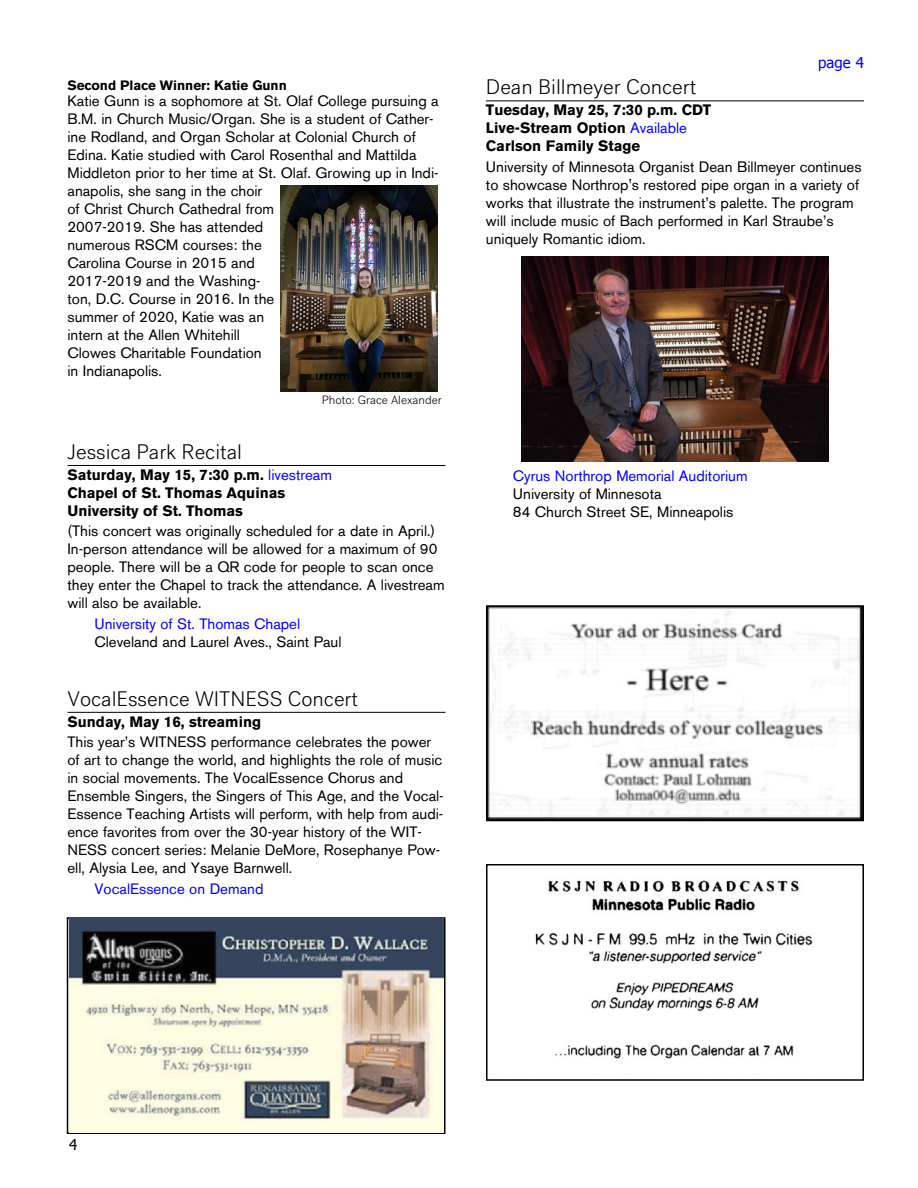
<style>
.page{position:relative;width:918px;height:1188px;background:#fff}
.page>*{position:absolute;margin:0;border:0;box-sizing:border-box;transform-origin:0 0}
.t1{font:300 21px "Mia Grotesk";color:#000}
.t2{font:15px/18px "Akzidenz Grotesk BE";color:#000}
.t3{font:700 15px/18px "Akzidenz Grotesk BE";color:#000}
.t4{font:15px "Akzidenz Grotesk BE";color:#00f}
.t5{font:15px "Tahoma";color:#00f}
.t6{font:15px "Tahoma";color:#000}
.t7{font:700 13.5px "Akzidenz Grotesk BE";color:#000}
.t8{font:300 12px "Mia Grotesk";color:#000}
.s1{font-weight:400;color:#00f}
</style>
<div class="page">
<hr style="left:68px;top:465px;width:378px;height:1px;background:#000">
<hr style="left:68px;top:712px;width:378px;height:1px;background:#000">
<hr style="left:486px;top:100px;width:378px;height:1px;background:#000">
<div style="left:67px;top:917px;width:379px;height:217px;border:2px solid #000"></div>
<img style="left:69px;top:919px;width:374px;height:213px">
<img style="left:521px;top:256px;width:308px;height:206px">
<svg style="left:280px;top:185px;width:1px;height:206px"></svg>
<img style="left:281px;top:185px;width:157px;height:206px">
<img style="left:535px;top:880px;width:278px;height:179px">
<div style="left:486px;top:864px;width:378px;height:217px;border:2px solid #000"></div>
<img style="left:489px;top:608px;width:372px;height:210px">
<div style="left:486px;top:605px;width:378px;height:216px;border:2px solid #000"></div>
<p class="t7" style="left:68px;top:77px;width:221px">Second Place Winner: Katie Gunn</p>
<p class="t2" style="left:68px;top:94px;width:373px">Katie Gunn is a sophomore at St. Olaf College pursuing a B.M. in Church Music/Organ. She is a student of Cather&shy;ine Rodland, and Organ Scholar at Colonial Church of Edina. Katie studied with Carol Rosenthal and Mattilda Middleton prior to her time at St. Olaf. Growing up in Indi&shy;anapolis, she sang in the choir<br>of Christ Church Cathedral from<br>2007-2019. She has attended<br>numerous RSCM courses: the<br>Carolina Course in 2015 and<br>2017-2019 and the Washing-<br>ton, D.C. Course in 2016. In the<br>summer of 2020, Katie was an<br>intern at the Allen Whitehill<br>Clowes Charitable Foundation<br>in Indianapolis.</p>
<p class="t8" style="left:322px;top:393px;width:121px">Photo: Grace Alexander</p>
<h1 class="t1" style="left:68px;top:440px;width:176px">Jessica Park Recital</h1>
<p class="t3" style="left:68px;top:466px;width:266px">Saturday, May 15, 7:30 p.m. <span class="s1">livestream<br></span>Chapel of St. Thomas Aquinas<br>University of St. Thomas</p>
<p class="t2" style="left:68px;top:524px;width:379px">(This concert was originally scheduled for a date in April.)<br>In-person attendance will be allowed for a maximum of 90 people. There will be a QR code for people to scan once they enter the Chapel to track the attendance. A livestream will also be available.</p>
<p class="t4" style="left:94px;top:619px;width:207px">University of St. Thomas Chapel</p>
<p class="t2" style="left:95px;top:635px;width:249px">Cleveland and Laurel Aves., Saint Paul</p>
<h1 class="t1" style="left:68px;top:687px;width:292px">VocalEssence WITNESS Concert</h1>
<p class="t3" style="left:68px;top:713px;width:195px">Sunday, May 16, streaming</p>
<p class="t2" style="left:68px;top:734px;width:378px">This year’s WITNESS performance celebrates the power of art to change the world, and highlights the role of music in social movements. The VocalEssence Chorus and Ensemble Singers, the Singers of This Age, and the Vocal-Essence Teaching Artists will perform, with help from audi&shy;ence favorites from over the 30-year history of the WIT-NESS concert series: Melanie DeMore, Rosephanye Pow&shy;ell, Alysia Lee, and Ysaye Barnwell.</p>
<p class="t4" style="left:94px;top:883px;width:170px">VocalEssence on Demand</p>
<p class="t5" style="left:818px;top:53px;width:47px">page 4</p>
<h1 class="t1" style="left:486px;top:75px;width:212px">Dean Billmeyer Concert</h1>
<p class="t3" style="left:486px;top:101px;width:227px">Tuesday, May 25, 7:30 p.m. CDT<br>Live-Stream Option <span class="s1">Available<br></span>Carlson Family Stage</p>
<p class="t2" style="left:486px;top:159px;width:377px">University of Minnesota Organist Dean Billmeyer continues to showcase Northrop's restored pipe organ in a variety of works that illustrate the instrument’s palette. The program will include music of Bach performed in Karl Straube’s uniquely Romantic idiom.</p>
<p class="t4" style="left:513px;top:470px;width:236px">Cyrus Northrop Memorial Auditorium</p>
<p class="t2" style="left:513px;top:486px;width:222px">University of Minnesota<br>84 Church Street SE, Minneapolis</p>
<p class="t6" style="left:69px;top:1135px;width:10px">4</p>
</div>
